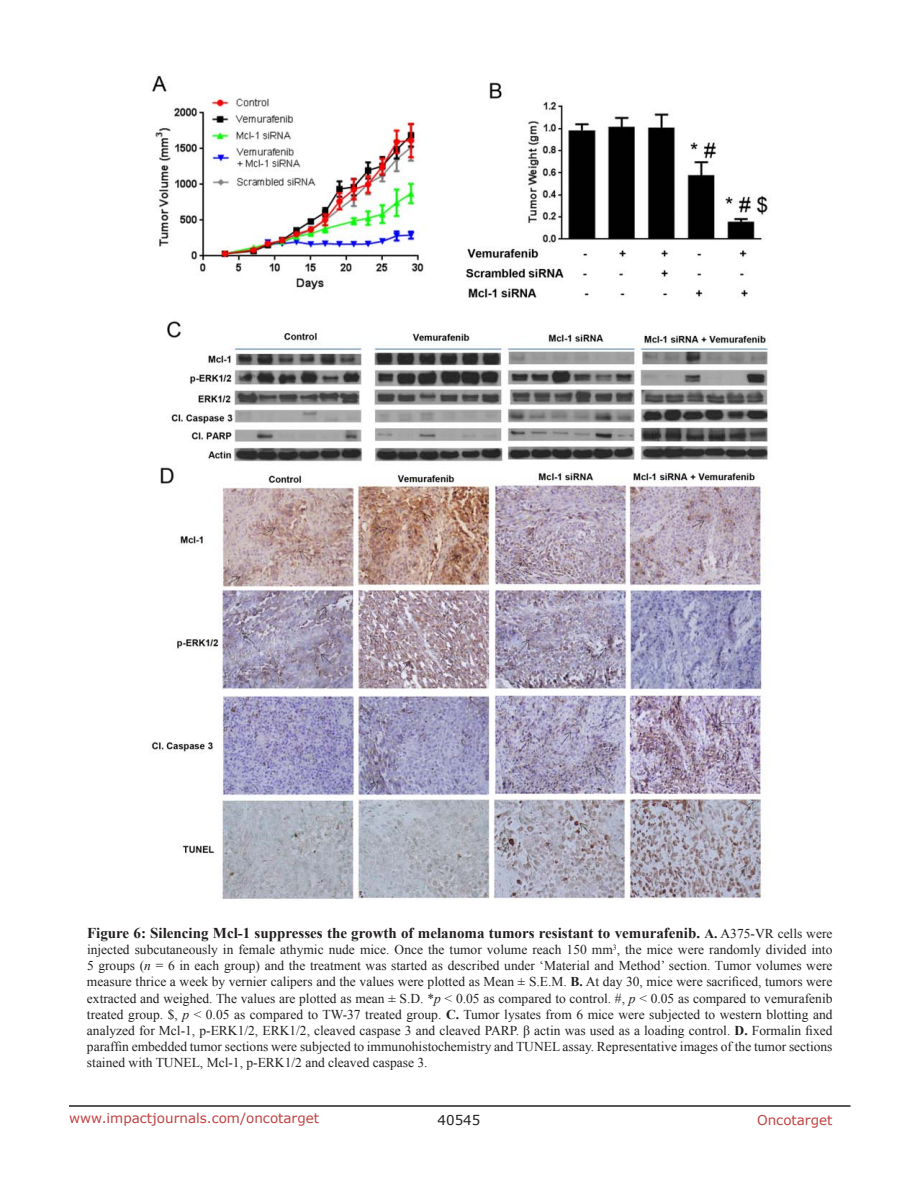
<style>
.page{position:relative;width:918px;height:1188px;background:#fff}
.page>*{position:absolute;margin:0;border:0;box-sizing:border-box;transform-origin:0 0}
.FigureText{font:700 15px "Times New Roman";color:#231f20}
.FigureText-2{font:13.5px/16.2px "Times New Roman";color:#231f20;text-align:justify}
.t1{font:13.5px "Verdana";color:#c24141}
.t2{font:13.5px "Verdana";color:#231f20}
.s1{font-size:13.5px}
.s2{font-weight:400;font-size:13.5px}
.s3{font-style:italic}
.s4{font-weight:700}
</style>
<div class="page">
<hr style="left:69px;top:1105px;width:781px;height:2px;background:#231f20">
<img style="left:149px;top:75px;width:619px;height:825px">
<p class="FigureText" style="left:87px;top:922px;width:747px">Figure 6: Silencing Mcl-1 suppresses the growth of melanoma tumors resistant to vemurafenib. <span class="s1">A.</span> <span class="s2">A375-VR cells were</span></p>
<p class="FigureText-2" style="left:87px;top:941px;width:747px">injected subcutaneously in female athymic nude mice. Once the tumor volume reach 150 mm<sup>3</sup>, the mice were randomly divided into 5 groups (<span class="s3">n</span> = 6 in each group) and the treatment was started as described under ‘Material and Method’ section. Tumor volumes were measure thrice a week by vernier calipers and the values were plotted as Mean ± S.E.M. <span class="s4">B.</span> At day 30, mice were sacrificed, tumors were extracted and weighed. The values are plotted as mean ± S.D. *<span class="s3">p</span> &lt; 0.05 as compared to control. #, <span class="s3">p</span> &lt; 0.05 as compared to vemurafenib treated group. $, <span class="s3">p</span> &lt; 0.05 as compared to TW-37 treated group. <span class="s4">C.</span> Tumor lysates from 6 mice were subjected to western blotting and analyzed for Mcl-1, p-ERK1/2, ERK1/2, cleaved caspase 3 and cleaved PARP. β actin was used as a loading control. <span class="s4">D.</span> Formalin fixed paraffin embedded tumor sections were subjected to immunohistochemistry and TUNEL assay. Representative images of the tumor sections stained with TUNEL, Mcl-1, p-ERK1/2 and cleaved caspase 3.</p>
<p class="t1" style="left:69px;top:1109px;width:252px">www.impactjournals.com/oncotarget</p>
<p class="t2" style="left:438px;top:1111px;width:44px">40545</p>
<p class="t1" style="left:757px;top:1111px;width:77px">Oncotarget</p>
</div>
